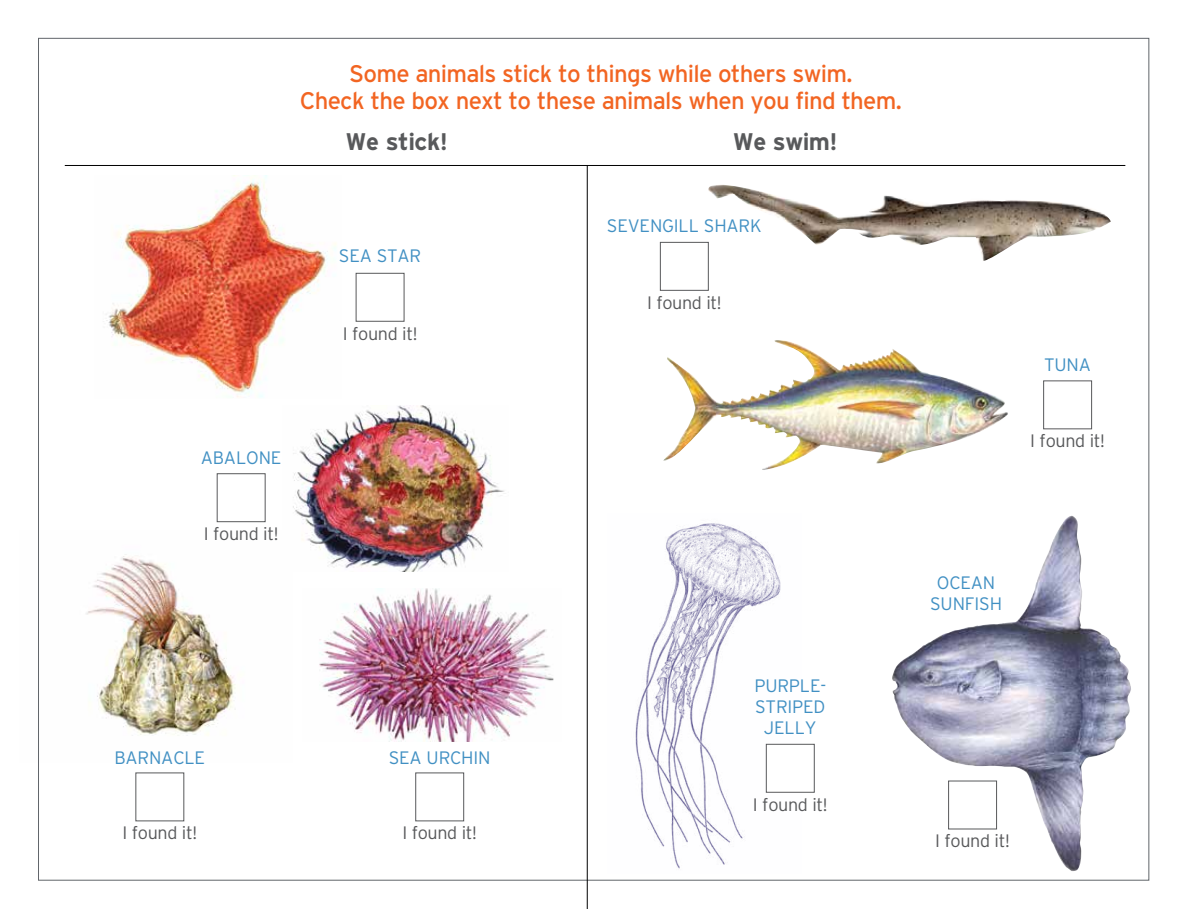
<style>
.page{position:relative;width:1188px;height:918px;background:#fff}
.page>*{position:absolute;margin:0;border:0;box-sizing:border-box;transform-origin:0 0}
.t1{font:24px/27px "Interstate";letter-spacing:-.03em;color:#f26522;text-align:center}
.t2{font:700 24px "Interstate";letter-spacing:-.02em;color:#58595b}
.t3{font:300 18px/21px "Interstate";letter-spacing:-.01em;color:#4190c3;text-align:center}
.t4{font:300 18px "Interstate";letter-spacing:-.02em;color:#58595b}
</style>
<div class="page">
<img style="left:707px;top:185px;width:404px;height:76px">
<img style="left:892px;top:516px;width:239px;height:355px">
<img style="left:86px;top:554px;width:150px;height:182px">
<hr style="left:587px;top:165px;width:1px;height:744px;background:#000">
<img style="left:293px;top:405px;width:212px;height:166px">
<img style="left:319px;top:588px;width:235px;height:153px">
<hr style="left:65px;top:165px;width:1060px;height:1px;background:#000">
<img style="left:106px;top:176px;width:230px;height:222px">
<img style="left:663px;top:340px;width:345px;height:130px">
<img style="left:635px;top:523px;width:166px;height:346px">
<div style="left:217px;top:474px;width:48px;height:48px;background:#fff;border:1px solid #58595b"></div>
<div style="left:660px;top:242px;width:49px;height:49px;background:#fff;border:1px solid #58595b"></div>
<div style="left:1043px;top:381px;width:49px;height:48px;background:#fff;border:1px solid #58595b"></div>
<div style="left:766px;top:744px;width:48px;height:48px;background:#fff;border:1px solid #58595b"></div>
<div style="left:948px;top:781px;width:49px;height:48px;background:#fff;border:1px solid #58595b"></div>
<p class="t1" style="left:300px;top:60px;width:604px">Some animals stick to things while others swim.<br>Check the box next to these animals when you find them.</p>
<p class="t2" style="left:346px;top:128px;width:104px">We stick!</p>
<p class="t2" style="left:733px;top:128px;width:107px">We swim!</p>
<p class="t3" style="left:339px;top:246px;width:84px">SEA STAR</p>
<p class="t3" style="left:201px;top:447px;width:82px">ABALONE</p>
<p class="t4" style="left:204px;top:524px;width:76px">I found it!</p>
<p class="t4" style="left:343px;top:323px;width:76px">I found it!</p>
<p class="t3" style="left:114px;top:747px;width:92px">BARNACLE</p>
<p class="t3" style="left:389px;top:747px;width:103px">SEA URCHIN</p>
<p class="t4" style="left:123px;top:823px;width:76px">I found it!</p>
<p class="t4" style="left:402px;top:823px;width:76px">I found it!</p>
<p class="t3" style="left:607px;top:215px;width:156px">SEVENGILL SHARK</p>
<p class="t4" style="left:647px;top:292px;width:76px">I found it!</p>
<p class="t3" style="left:754px;top:675px;width:73px">PURPLE-<br>STRIPED<br>JELLY</p>
<p class="t4" style="left:753px;top:794px;width:76px">I found it!</p>
<p class="t3" style="left:1044px;top:354px;width:48px">TUNA</p>
<p class="t4" style="left:1030px;top:431px;width:76px">I found it!</p>
<p class="t3" style="left:930px;top:572px;width:73px">OCEAN<br>SUNFISH</p>
<p class="t4" style="left:935px;top:831px;width:76px">I found it!</p>
</div>
